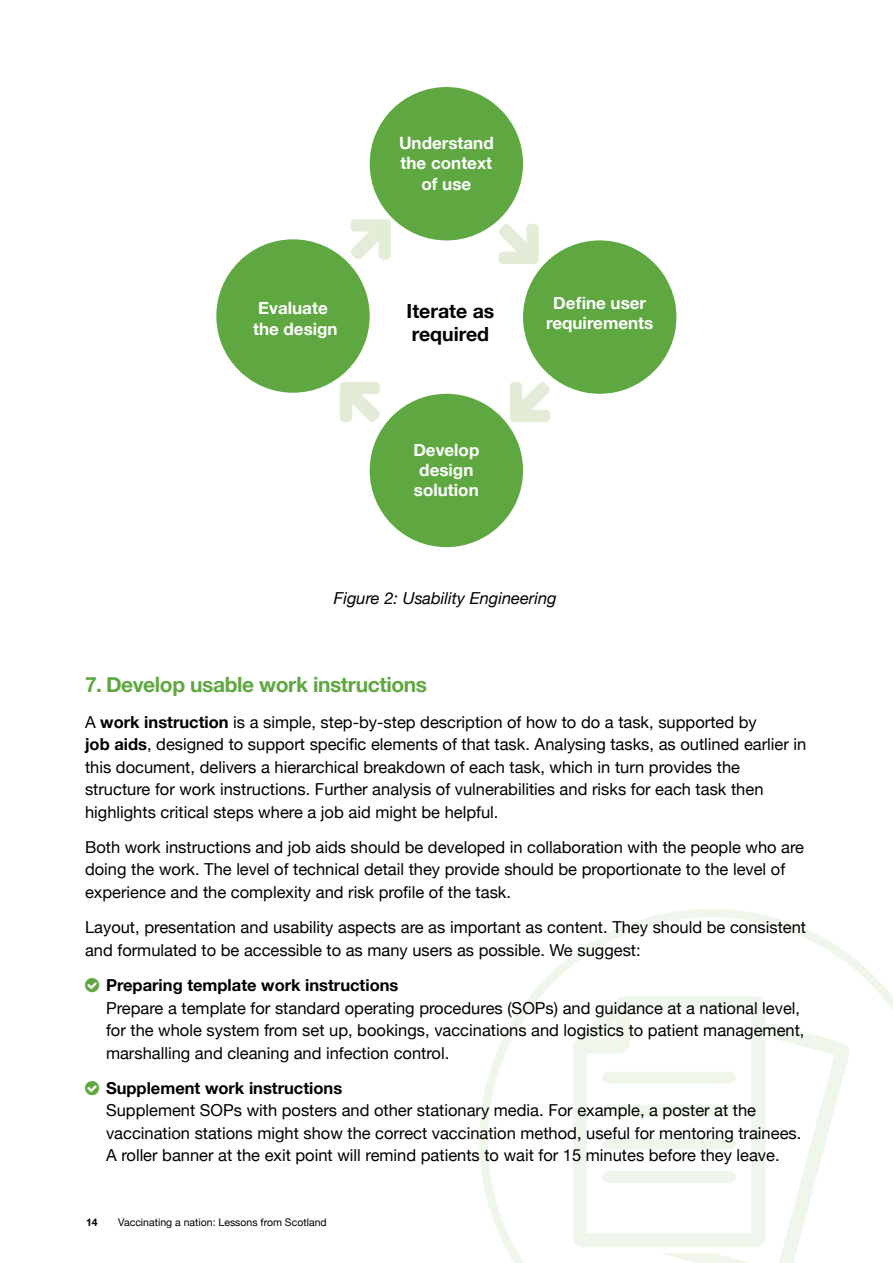
<style>
.page{position:relative;width:893px;height:1263px;background:#fff}
.page>*{position:absolute;margin:0;border:0;box-sizing:border-box;transform-origin:0 0}
.t1{font:700 21px "Helvetica Neue";letter-spacing:-.02em;color:#5fa841}
.t2{font:700 19.5px/23.4px "Helvetica Neue";color:#000}
.t3{font:700 16.95px/20.4px "Helvetica Neue";color:#fff;text-align:center}
.t4{font:16.5px/22.5px "Helvetica Neue";color:#000}
.t5{font:700 16.5px "Helvetica Neue";color:#000}
.t6{font:italic 16.5px "Helvetica Neue";color:#000}
.t7{font:10.5px "Helvetica Neue";color:#000}
.t8{font:700 10.5px "Helvetica Neue";color:#000}
.s1{font-weight:700}
</style>
<div class="page">
<svg style="left:479px;top:909px;width:414px;height:354px"></svg>
<div style="left:370px;top:87px;width:153px;height:153px;background:#5fa841;border-radius:50%"></div>
<div style="left:523px;top:240px;width:153px;height:154px;background:#5fa841;border-radius:50%"></div>
<div style="left:370px;top:394px;width:153px;height:153px;background:#5fa841;border-radius:50%"></div>
<div style="left:216px;top:239px;width:154px;height:154px;background:#5fa841;border-radius:50%"></div>
<svg style="left:498px;top:224px;width:41px;height:40px"></svg>
<svg style="left:350px;top:219px;width:41px;height:41px"></svg>
<svg style="left:510px;top:382px;width:40px;height:40px"></svg>
<svg style="left:340px;top:382px;width:40px;height:40px"></svg>
<p class="t3" style="left:399px;top:133px;width:96px">Understand the context of use</p>
<p class="t3" style="left:253px;top:298px;width:86px">Evaluate the design</p>
<p class="t2" style="left:407px;top:299px;width:89px">Iterate as required</p>
<p class="t3" style="left:413px;top:440px;width:68px">Develop design solution</p>
<p class="t3" style="left:546px;top:293px;width:109px">Define user requirements</p>
<p class="t6" style="left:334px;top:586px;width:224px">Figure 2: Usability Engineering</p>
<p class="t1" style="left:85px;top:668px;width:343px">7. Develop usable work instructions</p>
<p class="t4" style="left:85px;top:711px;width:723px">A <span class="s1">work instruction</span> is a simple, step-by-step description of how to do a task, supported by<br><span class="s1">job aids</span>, designed to support specific elements of that task. Analysing tasks, as outlined earlier in this document, delivers a hierarchical breakdown of each task, which in turn provides the structure for work instructions. Further analysis of vulnerabilities and risks for each task then highlights critical steps where a job aid might be helpful.</p>
<p class="t4" style="left:85px;top:837px;width:721px">Both work instructions and job aids should be developed in collaboration with the people who are doing the work. The level of technical detail they provide should be proportionate to the level of experience and the complexity and risk profile of the task.</p>
<p class="t4" style="left:85px;top:917px;width:723px">Layout, presentation and usability aspects are as important as content. They should be consistent and formulated to be accessible to as many users as possible. We suggest:</p>
<p class="t5" style="left:106px;top:972px;width:294px">Preparing template work instructions</p>
<p class="t4" style="left:106px;top:997px;width:700px">Prepare a template for standard operating procedures (SOPs) and guidance at a national level, for the whole system from set up, bookings, vaccinations and logistics to patient management, marshalling and cleaning and infection control.</p>
<p class="t5" style="left:106px;top:1075px;width:238px">Supplement work instructions</p>
<p class="t4" style="left:106px;top:1100px;width:697px">Supplement SOPs with posters and other stationary media. For example, a poster at the vaccination stations might show the correct vaccination method, useful for mentoring trainees.<br>A roller banner at the exit point will remind patients to wait for 15 minutes before they leave.</p>
<p class="t8" style="left:86px;top:1214px;width:13px">14</p>
<p class="t7" style="left:118px;top:1215px;width:210px">Vaccinating a nation: Lessons from Scotland</p>
</div>
